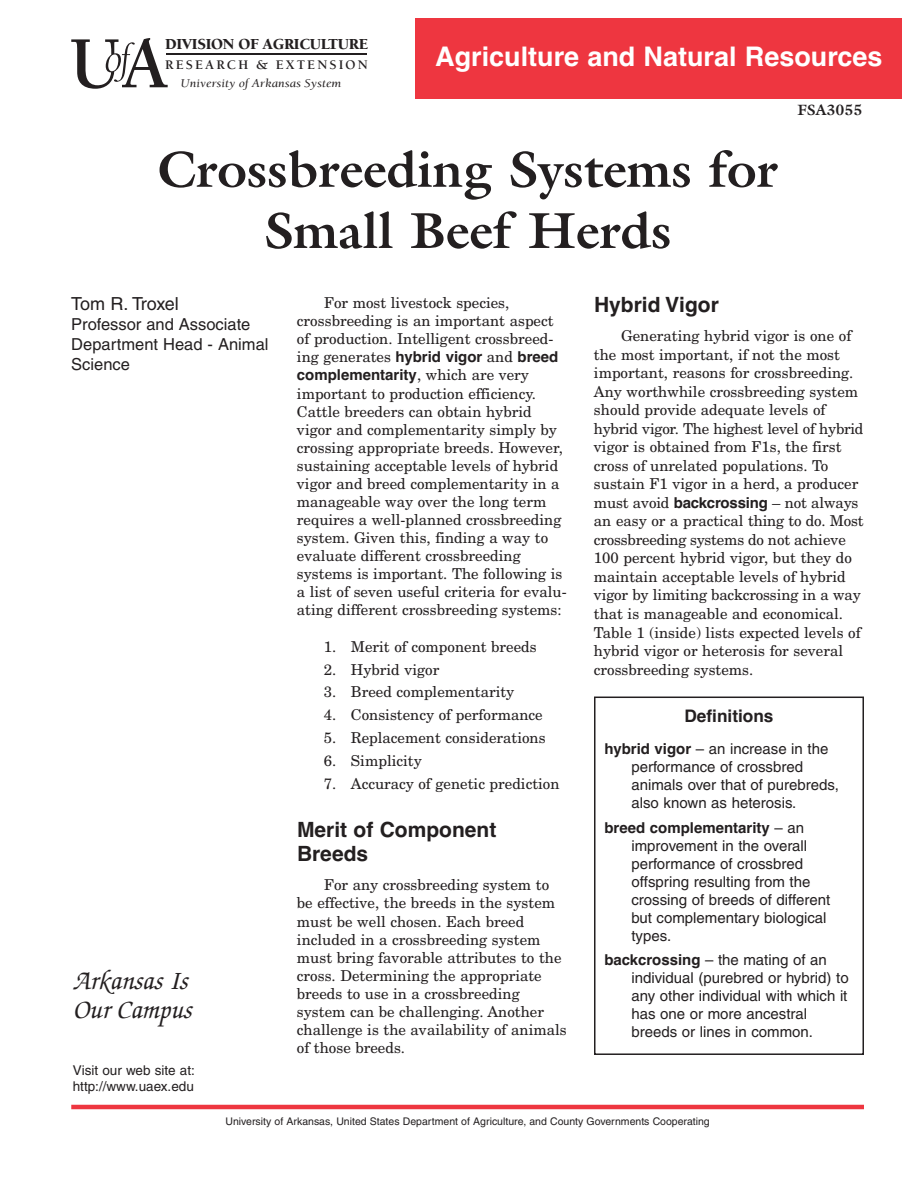
<style>
.page{position:relative;width:918px;height:1188px;background:#fff}
.page>*{position:absolute;margin:0;border:0;box-sizing:border-box;transform-origin:0 0}
.t1{font:700 51px/61.2px "Galliard";color:#231f20;text-align:center}
.t2{font:700 27px "Helvetica";color:#fff}
.t3{font:italic 500 27px/28.5px "Zapf Chancery";color:#231f20}
.t4{font:700 21px/24.2px "Helvetica";color:#231f20}
.t5{font:18px "Helvetica";letter-spacing:-.03em;color:#231f20}
.t6{font:700 17.25px "Helvetica";color:#231f20}
.t7{font:16.5px/19.8px "Helvetica";color:#231f20}
.t8{font:900 15.75px "Berkeley";letter-spacing:-.02em;color:#231f20}
.t9{font:15px/18.1px "New Century Schlbk";color:#231f20}
.t10{font:15px/18px "Helvetica";color:#231f20}
.t11{font:700 15px "Galliard";color:#231f20}
.t12{font:13.5px/16.2px "Helvetica";color:#231f20}
.t13{font:700 13.5px "Berkeley";letter-spacing:.155em;color:#231f20}
.t14{font:italic 12.15px "Berkeley";color:#231f20;scale:1.09 1}
.t15{font:10.5px "Helvetica";color:#231f20}
.s1{font-family:"Helvetica";font-weight:700}
.s2{font-weight:700}
</style>
<div class="page">
<hr style="left:71px;top:1105px;width:793px;height:4px;background:#ee3640">
<div style="left:594px;top:697px;width:270px;height:358px;border:2px solid #231f20"></div>
<hr style="left:166px;top:54px;width:201px;height:1px;background:#231f20">
<div style="left:416px;top:18px;width:486px;height:81px;background:#ee3640"></div>
<svg style="left:71px;top:38px;width:97px;height:51px"></svg>
<h5 class="t8" style="left:165px;top:37px;width:205px">DIVISION OF AGRICULTURE</h5>
<h6 class="t13" style="left:165px;top:60px;width:204px">RESEARCH &amp; EXTENSION</h6>
<p class="t14" style="left:181px;top:78px;width:149px">University of Arkansas System</p>
<p class="t2" style="left:435px;top:41px;width:449px">Agriculture and Natural Resources</p>
<h5 class="t11" style="left:797px;top:101px;width:67px">FSA3055</h5>
<h1 class="t1" style="left:157px;top:139px;width:622px">Crossbreeding Systems for<br>Small Beef Herds</h1>
<p class="t5" style="left:71px;top:297px;width:109px">Tom R. Troxel</p>
<p class="t7" style="left:71px;top:316px;width:199px">Professor and Associate<br>Department Head - Animal<br>Science</p>
<h2 class="t3" style="left:73px;top:969px;width:120px">Arkansas Is<br>Our Campus</h2>
<p class="t12" style="left:73px;top:1064px;width:124px">Visit our web site at: http://www.uaex.edu</p>
<p class="t9" style="left:297px;top:295px;width:271px;text-indent:27px">For most livestock species, crossbreeding is an important aspect of production. Intelligent crossbreed&shy;ing generates <span class="s1">hybrid vigor</span> and <span class="s1">breed complementarity</span>, which are very important to production efficiency.<br>Cattle breeders can obtain hybrid vigor and complementarity simply by crossing appropriate breeds. However, sustaining acceptable levels of hybrid vigor and breed complementarity in a manageable way over the long term requires a well-planned crossbreeding system. Given this, finding a way to evaluate different crossbreeding systems is important. The following is a list of seven useful criteria for evalu&shy;ating different crossbreeding systems:</p>
<p class="t9" style="left:324px;top:639px;width:214px">1. Merit of component breeds</p>
<p class="t9" style="left:324px;top:662px;width:117px">2. Hybrid vigor</p>
<p class="t9" style="left:324px;top:685px;width:192px">3. Breed complementarity</p>
<p class="t9" style="left:324px;top:707px;width:220px">4. Consistency of performance</p>
<p class="t9" style="left:324px;top:730px;width:223px">5. Replacement considerations</p>
<p class="t9" style="left:324px;top:753px;width:99px">6. Simplicity</p>
<p class="t9" style="left:324px;top:776px;width:237px">7. Accuracy of genetic prediction</p>
<h3 class="t4" style="left:297px;top:818px;width:201px">Merit of Component<br>Breeds</h3>
<p class="t9" style="left:297px;top:877px;width:271px;text-indent:27px">For any crossbreeding system to be effective, the breeds in the system must be well chosen. Each breed included in a crossbreeding system must bring favorable attributes to the cross. Determining the appropriate breeds to use in a crossbreeding system can be challenging. Another challenge is the availability of animals of those breeds.</p>
<h3 class="t4" style="left:594px;top:293px;width:126px">Hybrid Vigor</h3>
<p class="t9" style="left:594px;top:328px;width:271px;line-height:18.6px;text-indent:27px">Generating hybrid vigor is one of the most important, if not the most important, reasons for crossbreeding.<br>Any worthwhile crossbreeding system should provide adequate levels of hybrid vigor. The highest level of hybrid vigor is obtained from F1s, the first cross of unrelated populations. To sustain F1 vigor in a herd, a producer must avoid <span class="s1">backcrossing</span> – not always an easy or a practical thing to do. Most crossbreeding systems do not achieve 100 percent hybrid vigor, but they do maintain acceptable levels of hybrid vigor by limiting backcrossing in a way that is manageable and economical.<br>Table 1 (inside) lists expected levels of hybrid vigor or heterosis for several crossbreeding systems.</p>
<h4 class="t6" style="left:684px;top:706px;width:91px">Definitions</h4>
<p class="t10" style="left:631px;top:741px;width:209px;text-indent:-27px"><span class="s2">hybrid vigor</span> – an increase in the performance of crossbred animals over that of purebreds, also known as heterosis.</p>
<p class="t10" style="left:631px;top:820px;width:200px;text-indent:-27px"><span class="s2">breed complementarity</span> – an improvement in the overall performance of crossbred offspring resulting from the crossing of breeds of different but complementary biological types.</p>
<p class="t10" style="left:631px;top:952px;width:219px;text-indent:-27px"><span class="s2">backcrossing</span> – the mating of an individual (purebred or hybrid) to any other individual with which it has one or more ancestral breeds or lines in common.</p>
<p class="t15" style="left:225px;top:1118px;width:486px">University of Arkansas, United States Department of Agriculture, and County Governments Cooperating</p>
</div>
